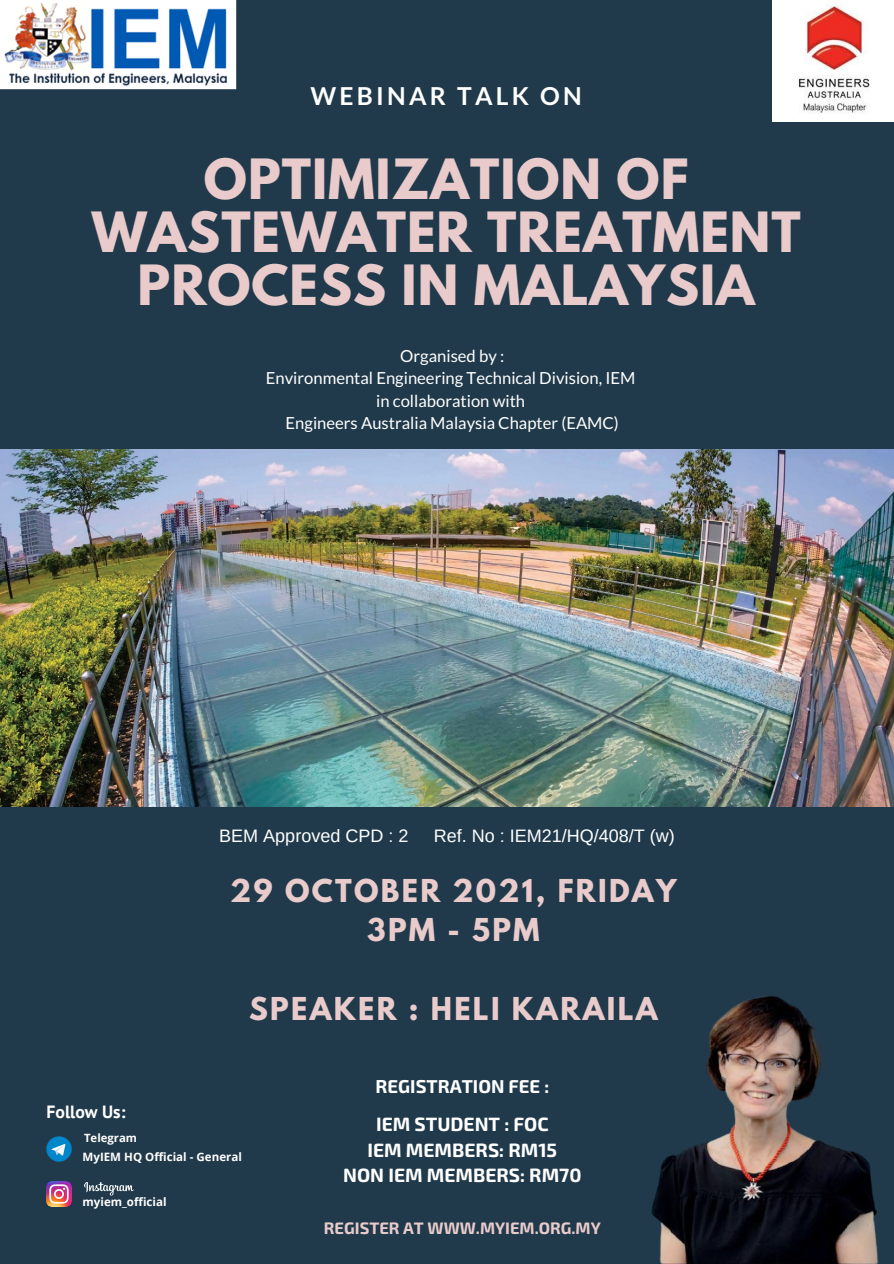
<style>
.page{position:relative;width:894px;height:1264px;background:#fff}
.page>*{position:absolute;margin:0;border:0;box-sizing:border-box;transform-origin:0 0}
.t1{font:700 49.05px/52.9px "League Spartan";letter-spacing:.02em;color:#e9cbcb;text-align:center}
.t2{font:700 27.9px "League Spartan";letter-spacing:.08em;color:#e9cbcb}
.t3{font:700 24.6px "Lato";letter-spacing:.13em;color:#fff}
.t4{font:700 19.2px "Exo 2";color:#fff}
.t5{font:700 18.6px "Exo 2";color:#fff}
.t6{font:18px "Arimo";color:#fff}
.t7{font:700 17.7px "PT Sans";color:#fff}
.t8{font:16.65px "Lato";color:#fff}
.t9{font:700 16.65px "Exo 2";color:#e9cbcb}
.t10{font:700 11.55px "Open Sans";color:#fff}
.t11{font:700 11.4px "Open Sans";color:#fff}
</style>
<div class="page">
<div style="left:0;top:0;width:893px;height:494px;background:#203a4b"></div>
<img style="left:0;top:0;width:236px;height:89px">
<img style="left:0;top:450px;width:893px;height:356px">
<div style="left:0;top:806px;width:893px;height:457px;background:#203a4b"></div>
<img style="left:772px;top:0;width:121px;height:122px">
<img style="left:651px;top:996px;width:228px;height:267px">
<img style="left:46px;top:1136px;width:26px;height:26px">
<img style="left:47px;top:1181px;width:24px;height:25px">
<svg style="left:84px;top:1182px;width:50px;height:13px"></svg>
<p class="t3" style="left:310px;top:80px;width:273px">WEBINAR TALK ON</p>
<p class="t1" style="left:92px;top:159px;width:710px">OPTIMIZATION OF<br>WASTEWATER TREATMENT<br>PROCESS IN MALAYSIA</p>
<p class="t8" style="left:400px;top:345px;width:105px">Organised by :</p>
<p class="t8" style="left:266px;top:367px;width:371px">Environmental Engineering Technical Division, IEM</p>
<p class="t8" style="left:376px;top:390px;width:150px">in collaboration with</p>
<p class="t8" style="left:285px;top:413px;width:335px">Engineers Australia Malaysia Chapter (EAMC)</p>
<p class="t6" style="left:219px;top:825px;width:191px">BEM Approved CPD : 2</p>
<p class="t6" style="left:433px;top:825px;width:243px">Ref. No : IEM21/HQ/408/T (w)</p>
<p class="t2" style="left:230px;top:877px;width:448px">29 OCTOBER 2021, FRIDAY</p>
<p class="t2" style="left:367px;top:916px;width:174px">3PM - 5PM</p>
<p class="t2" style="left:249px;top:994px;width:410px">SPEAKER : HELI KARAILA</p>
<p class="t7" style="left:47px;top:1100px;width:80px">Follow Us:</p>
<p class="t11" style="left:84px;top:1129px;width:54px">Telegram</p>
<p class="t10" style="left:82px;top:1148px;width:161px">MyIEM HQ Official - General</p>
<p class="t10" style="left:82px;top:1194px;width:85px">myiem_official</p>
<p class="t5" style="left:375px;top:1073px;width:175px">REGISTRATION FEE :</p>
<p class="t4" style="left:376px;top:1111px;width:174px">IEM STUDENT : FOC</p>
<p class="t4" style="left:367px;top:1137px;width:191px">IEM MEMBERS: RM15</p>
<p class="t4" style="left:343px;top:1162px;width:240px">NON IEM MEMBERS: RM70</p>
<p class="t9" style="left:324px;top:1217px;width:278px">REGISTER AT WWW.MYIEM.ORG.MY</p>
</div>
